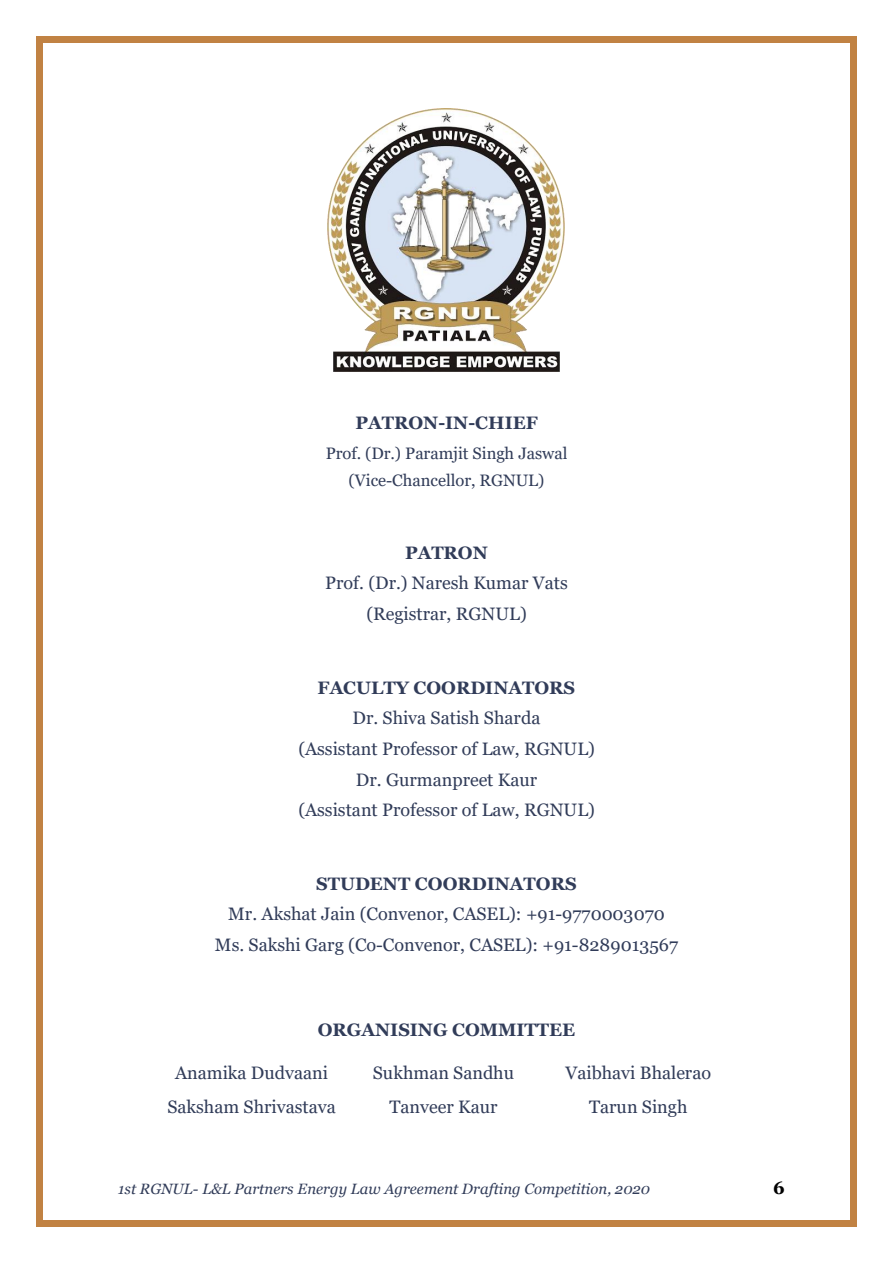
<style>
.page{position:relative;width:893px;height:1263px;background:#fff}
.page>*{position:absolute;margin:0;border:0;box-sizing:border-box;transform-origin:0 0}
.t1{font:18px/30.6px "Georgia";color:#313c59;text-align:center}
.t2{font:700 18px "Georgia";color:#313c59}
.t3{font:700 18px "Georgia";color:#000}
.t4{font:16.5px "Georgia";color:#313c59}
.t5{font:italic 15px "Georgia";color:#313c59}
</style>
<div class="page">
<img style="left:327px;top:108px;width:238px;height:264px">
<div style="left:36px;top:36px;width:7px;height:7px;background:#c18243"></div>
<div style="left:43px;top:36px;width:807px;height:7px;background:#c18243"></div>
<div style="left:850px;top:36px;width:7px;height:7px;background:#c18243"></div>
<div style="left:36px;top:43px;width:7px;height:1177px;background:#c18243"></div>
<div style="left:850px;top:43px;width:7px;height:1177px;background:#c18243"></div>
<div style="left:36px;top:1220px;width:7px;height:7px;background:#c18243"></div>
<div style="left:43px;top:1220px;width:807px;height:7px;background:#c18243"></div>
<div style="left:850px;top:1220px;width:7px;height:7px;background:#c18243"></div>
<p class="t2" style="left:356px;top:413px;width:184px">PATRON-IN-CHIEF</p>
<p class="t4" style="left:326px;top:443px;width:243px">Prof. (Dr.) Paramjit Singh Jaswal</p>
<p class="t4" style="left:349px;top:471px;width:197px">(Vice-Chancellor, RGNUL)</p>
<p class="t2" style="left:405px;top:542px;width:84px">PATRON</p>
<p class="t1" style="left:325px;top:568px;width:244px">Prof. (Dr.) Naresh Kumar Vats</p>
<p class="t1" style="left:366px;top:599px;width:162px">(Registrar, RGNUL)</p>
<p class="t2" style="left:318px;top:677px;width:259px">FACULTY COORDINATORS</p>
<p class="t1" style="left:298px;top:703px;width:298px">Dr. Shiva Satish Sharda<br>(Assistant Professor of Law, RGNUL)</p>
<p class="t1" style="left:298px;top:764px;width:298px">Dr. Gurmanpreet Kaur<br>(Assistant Professor of Law, RGNUL)</p>
<p class="t2" style="left:316px;top:873px;width:262px">STUDENT COORDINATORS</p>
<p class="t1" style="left:228px;top:899px;width:438px">Mr. Akshat Jain (Convenor, CASEL): +91-9770003070</p>
<p class="t1" style="left:215px;top:929px;width:465px">Ms. Sakshi Garg (Co-Convenor, CASEL): +91-8289013567</p>
<p class="t2" style="left:318px;top:1020px;width:259px">ORGANISING COMMITTEE</p>
<p class="t1" style="left:175px;top:1057px;width:155px">Anamika Dudvaani</p>
<p class="t1" style="left:373px;top:1057px;width:143px">Sukhman Sandhu</p>
<p class="t1" style="left:565px;top:1057px;width:147px">Vaibhavi Bhalerao</p>
<p class="t1" style="left:167px;top:1091px;width:170px">Saksham Shrivastava</p>
<p class="t1" style="left:389px;top:1091px;width:110px">Tanveer Kaur</p>
<p class="t1" style="left:589px;top:1091px;width:100px">Tarun Singh</p>
<p class="t5" style="left:118px;top:1181px;width:533px">1st RGNUL- L&amp;L Partners Energy Law Agreement Drafting Competition, 2020</p>
<p class="t3" style="left:773px;top:1178px;width:13px">6</p>
</div>
